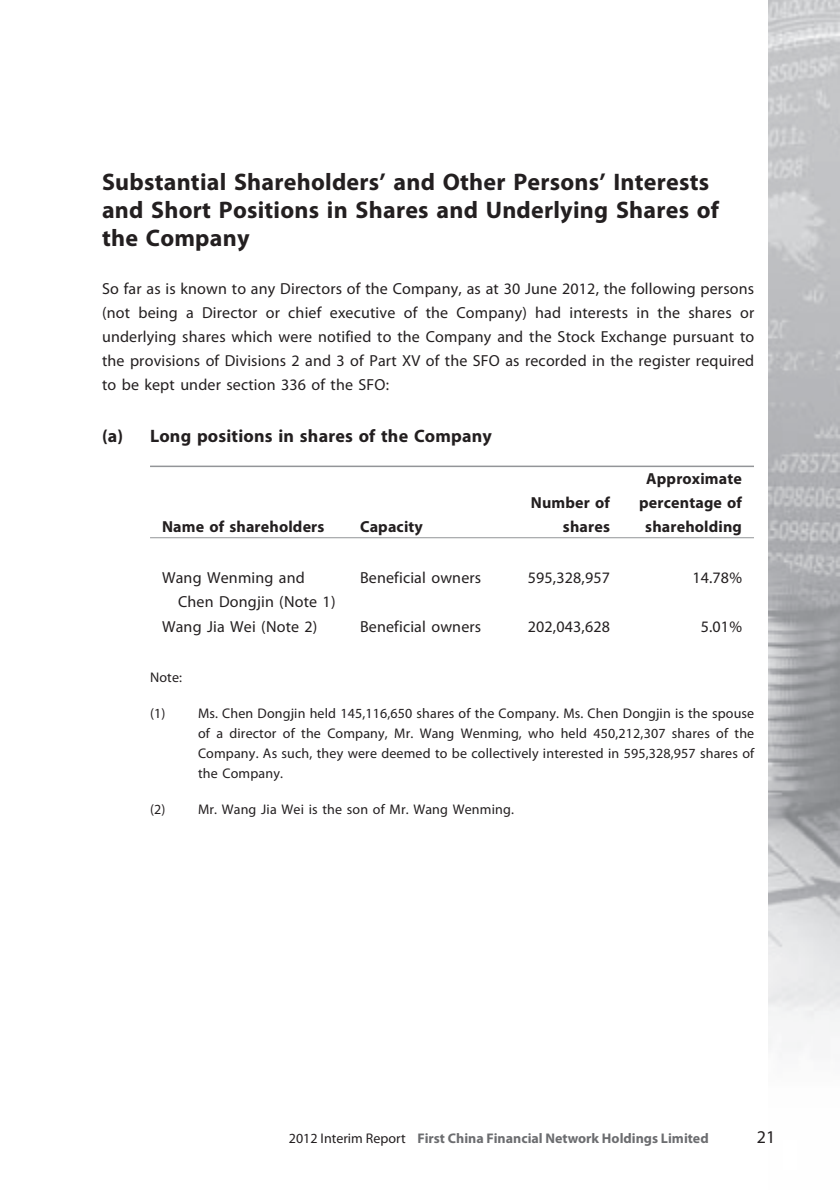
<style>
.page{position:relative;width:840px;height:1190px;background:#fff}
.page>*{position:absolute;margin:0;border:0;box-sizing:border-box;transform-origin:0 0}
.t1{font:700 24px/28px "Myriad Pro";letter-spacing:.01em;color:#231f20}
.t2{font:700 18px "Myriad Pro";letter-spacing:.01em;color:#231f20}
.t3{font:18px "Myriad Pro";color:#231f20}
.t4{font:16px/24px "Myriad Pro";letter-spacing:.01em;color:#231f20;text-align:justify}
.t5{font:700 16px/24px "Myriad Pro";letter-spacing:.01em;color:#231f20;text-align:right}
.t6{font:14px/20px "Myriad Pro";letter-spacing:.01em;color:#231f20;text-align:justify}
.t7{font:700 14px "Myriad Pro";color:#6c6d70}
.s1{font-weight:400;color:#231f20}
</style>
<div class="page">
<img style="left:768px;top:0;width:71px;height:1056px">
<hr style="left:150px;top:466px;width:604px;height:1px;background:#939598">
<hr style="left:150px;top:537px;width:604px;height:1px;background:#939598">
<h1 class="t1" style="left:102px;top:169px;width:619px">Substantial Shareholders’ and Other Persons’ Interests and Short Positions in Shares and Underlying Shares of the Company</h1>
<p class="t4" style="left:102px;top:277px;width:654px">So far as is known to any Directors of the Company, as at 30 June 2012, the following persons (not being a Director or chief executive of the Company) had interests in the shares or underlying shares which were notified to the Company and the Stock Exchange pursuant to the provisions of Divisions 2 and 3 of Part XV of the SFO as recorded in the register required to be kept under section 336 of the SFO:</p>
<p class="t2" style="left:102px;top:429px;width:391px">(a) Long positions in shares of the Company</p>
<p class="t5" style="left:162px;top:515px;width:164px">Name of shareholders</p>
<p class="t5" style="left:360px;top:515px;width:64px">Capacity</p>
<p class="t5" style="left:531px;top:491px;width:81px">Number of shares</p>
<p class="t5" style="left:639px;top:467px;width:104px;text-align:center">Approximate percentage of shareholding</p>
<p class="t4" style="left:178px;top:566px;width:159px;text-indent:-16px">Wang Wenming and<br>Chen Dongjin (Note 1)</p>
<p class="t4" style="left:360px;top:566px;width:123px">Beneficial owners</p>
<p class="t4" style="left:528px;top:566px;width:84px">595,328,957</p>
<p class="t4" style="left:692px;top:566px;width:51px">14.78%</p>
<p class="t4" style="left:162px;top:616px;width:157px">Wang Jia Wei (Note 2)</p>
<p class="t4" style="left:360px;top:616px;width:123px">Beneficial owners</p>
<p class="t4" style="left:528px;top:616px;width:84px">202,043,628</p>
<p class="t4" style="left:701px;top:616px;width:43px">5.01%</p>
<p class="t6" style="left:150px;top:668px;width:34px">Note:</p>
<p class="t6" style="left:198px;top:704px;width:558px;text-indent:-48px">(1) Ms. Chen Dongjin held 145,116,650 shares of the Company. Ms. Chen Dongjin is the spouse of a director of the Company, Mr. Wang Wenming, who held 450,212,307 shares of the Company. As such, they were deemed to be collectively interested in 595,328,957 shares of the Company.</p>
<p class="t6" style="left:150px;top:800px;width:365px">(2) Mr. Wang Jia Wei is the son of Mr. Wang Wenming.</p>
<p class="t7" style="left:289px;top:1133px;width:421px"><span class="s1">2012 Interim Report</span> First China Financial Network Holdings Limited</p>
<p class="t3" style="left:757px;top:1130px;width:20px">21</p>
</div>
